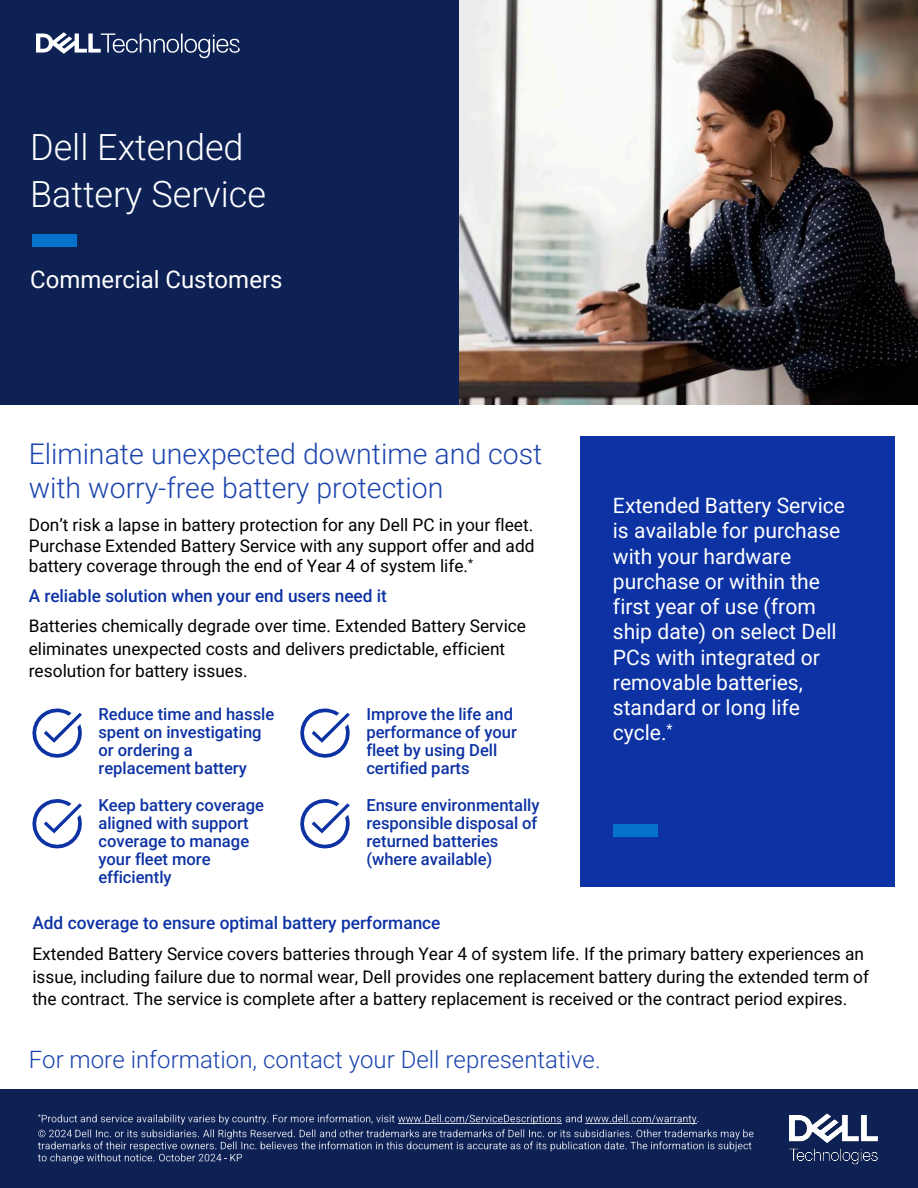
<style>
.page{position:relative;width:918px;height:1188px;background:#fff}
.page>*{position:absolute;margin:0;border:0;box-sizing:border-box;transform-origin:0 0}
.t1{font:300 36px/46.5px "Roboto";color:#fff}
.t2{font:300 28.5px/34.2px "Roboto";color:#1b44ae}
.t3{font:300 24px "Roboto";color:#1b44ae}
.t4{font:24px "Roboto";letter-spacing:.005em;color:#fff}
.t5{font:21px/25.2px "Roboto";color:#fff}
.t6{font:17.25px/22.5px "Roboto";color:#000}
.t7{font:500 17.25px "Roboto";letter-spacing:-.005em;color:#0c32a4}
.t8{font:500 16.5px/18px "Roboto";color:#0c32a4}
</style>
<div class="page">
<div style="left:0;top:0;width:460px;height:404px;background:#0d2155"></div>
<div style="left:580px;top:436px;width:315px;height:451px;background:#0c32a4"></div>
<svg style="left:36px;top:32px;width:204px;height:26px"></svg>
<svg style="left:32px;top:708px;width:50px;height:50px"></svg>
<svg style="left:300px;top:708px;width:50px;height:50px"></svg>
<svg style="left:32px;top:799px;width:50px;height:49px"></svg>
<svg style="left:300px;top:799px;width:50px;height:49px"></svg>
<div style="left:0;top:1090px;width:918px;height:98px;background:#0d2155"></div>
<img style="left:789px;top:1113px;width:88px;height:51px">
<svg style="left:38px;top:1114px;width:716px;height:50px"></svg>
<img style="left:459px;top:0;width:458px;height:404px">
<div style="left:32px;top:234px;width:45px;height:12px;background:#0672cb"></div>
<div style="left:613px;top:824px;width:45px;height:13px;background:#0672cb"></div>
<p class="t1" style="left:30px;top:123px;width:237px">Dell Extended<br>Battery Service</p>
<p class="t4" style="left:30px;top:263px;width:254px">Commercial Customers</p>
<p class="t2" style="left:29px;top:436px;width:515px">Eliminate unexpected downtime and cost with worry-free battery protection</p>
<p class="t6" style="left:29px;top:514px;width:507px;line-height:20.7px;text-align:justify">Don’t risk a lapse in battery protection for any Dell PC in your fleet.<br>Purchase Extended Battery Service with any support offer and add battery coverage through the end of Year 4 of system life.<sup>*</sup></p>
<p class="t7" style="left:29px;top:584px;width:360px">A reliable solution when your end users need it</p>
<p class="t6" style="left:29px;top:614px;width:499px">Batteries chemically degrade over time. Extended Battery Service eliminates unexpected costs and delivers predictable, efficient resolution for battery issues.</p>
<p class="t8" style="left:99px;top:705px;width:177px">Reduce time and hassle spent on investigating or ordering a replacement battery</p>
<p class="t8" style="left:366px;top:705px;width:152px">Improve the life and performance of your fleet by using Dell certified parts</p>
<p class="t8" style="left:99px;top:795px;width:167px">Keep battery coverage aligned with support coverage to manage your fleet more efficiently</p>
<p class="t8" style="left:366px;top:795px;width:175px">Ensure environmentally responsible disposal of returned batteries (where available)</p>
<p class="t5" style="left:613px;top:492px;width:234px">Extended Battery Service is available for purchase with your hardware purchase or within the first year of use (from ship date) on select Dell<br>PCs with integrated or removable batteries, standard or long life cycle.<sup>*</sup></p>
<p class="t7" style="left:32px;top:910px;width:410px">Add coverage to ensure optimal battery performance</p>
<p class="t6" style="left:32px;top:942px;width:838px">Extended Battery Service covers batteries through Year 4 of system life. If the primary battery experiences an issue, including failure due to normal wear, Dell provides one replacement battery during the extended term of the contract. The service is complete after a battery replacement is received or the contract period expires.</p>
<p class="t3" style="left:29px;top:1043px;width:574px">For more information, contact your Dell representative.</p>
</div>
